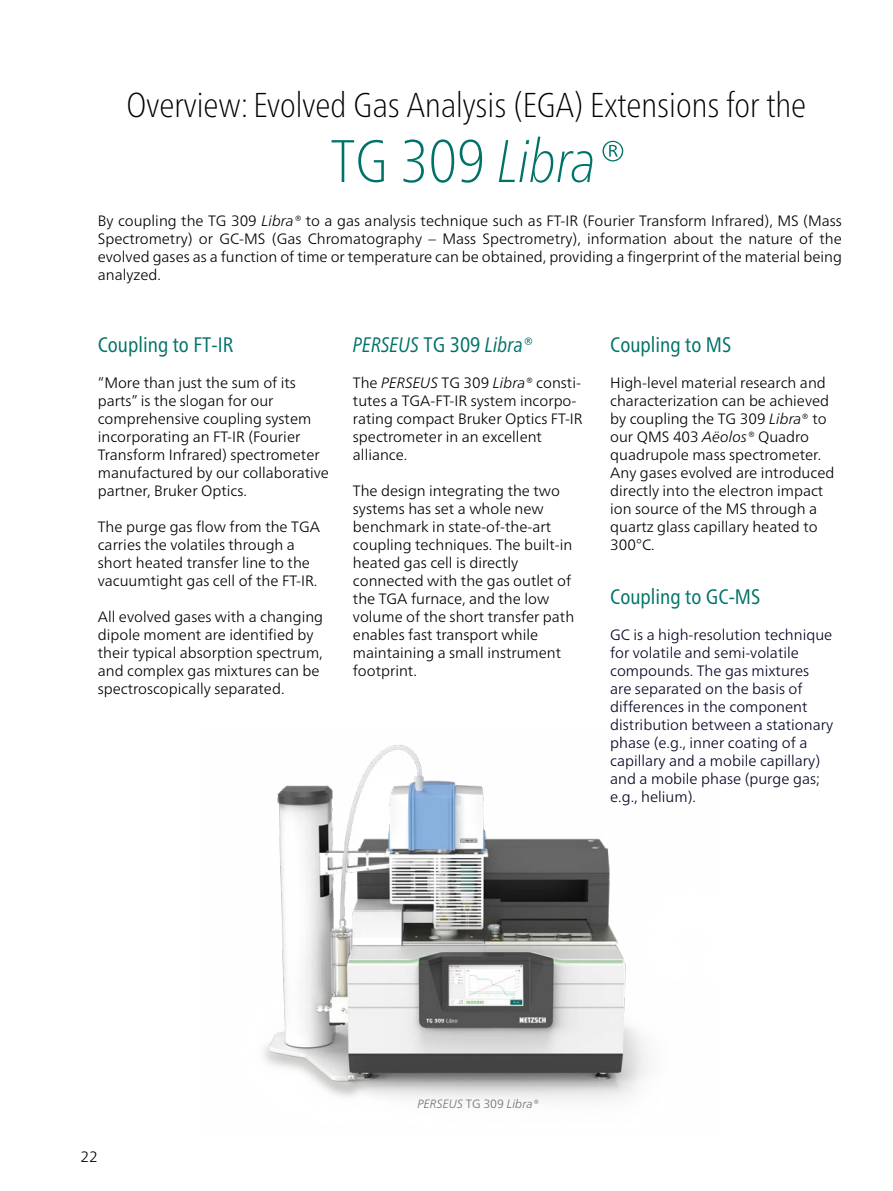
<style>
.page{position:relative;width:893px;height:1191px;background:#fff}
.page>*{position:absolute;margin:0;border:0;box-sizing:border-box;transform-origin:0 0}
.Headline_n{font:italic 100 condensed 60px "Frutiger Neue LTW1 G";color:#007268}
.Headline_n-2{font:100 condensed 34.5px "Frutiger Neue LTW1 G";color:#000}
.Subhead_1_grün_n{font:condensed 21px "Frutiger Neue LTW1 G";color:#007268}
.Subhead_1_grün_n-2{font:italic condensed 21px "Frutiger Neue LTW1 G";color:#007268}
.Fließtext_en_n{font:300 15px/18px "Frutiger Neue LTW1 G";color:#000}
.Subhead_1_grün_n-3{font:300 15px/18px "Frutiger Neue LTW1 G";color:#010422}
.Bildunterschrift_n{font:italic 300 12px "Frutiger Neue LTW1 G";color:#6e6e6e}
.s1{font-style:normal}
.s2{font-style:italic}
</style>
<div class="page">
<img style="left:263px;top:745px;width:385px;height:355px">
<p class="Headline_n-2" style="left:127px;top:80px;width:681px">Overview: Evolved Gas Analysis (EGA) Extensions for the</p>
<p class="Headline_n" style="left:331px;top:118px;width:297px"><span class="s1">TG 309</span> Libra®</p>
<p class="Fließtext_en_n" style="left:98px;top:211px;width:746px;text-align:justify">By coupling the TG 309 <span class="s2">Libra®</span> to a gas analysis technique such as FT-IR (Fourier Transform Infrared), MS (Mass Spectrometry) or GC-MS (Gas Chromatography – Mass Spectrometry), information about the nature of the evolved gases as a function of time or temperature can be obtained, providing a fingerprint of the material being analyzed.</p>
<p class="Subhead_1_grün_n" style="left:98px;top:329px;width:137px">Coupling to FT-IR</p>
<p class="Fließtext_en_n" style="left:98px;top:373px;width:233px">“More than just the sum of its parts” is the slogan for our comprehensive coupling system incorporating an FT-IR (Fourier<br>Transform Infrared) spectrometer manufactured by our collaborative partner, Bruker Optics.</p>
<p class="Fließtext_en_n" style="left:98px;top:517px;width:224px">The purge gas flow from the TGA carries the volatiles through a short heated transfer line to the vacuumtight gas cell of the FT-IR.</p>
<p class="Fließtext_en_n" style="left:98px;top:607px;width:227px">All evolved gases with a changing dipole moment are identified by their typical absorption spectrum, and complex gas mixtures can be spectroscopically separated.</p>
<p class="Subhead_1_grün_n-2" style="left:353px;top:329px;width:182px">PERSEUS <span class="s1">TG 309</span> Libra®</p>
<p class="Fließtext_en_n" style="left:353px;top:373px;width:231px">The <span class="s2">PERSEUS</span> TG 309 <span class="s2">Libra®</span> consti&shy;tutes a TGA-FT-IR system incorpo&shy;rating compact Bruker Optics FT-IR spectrometer in an excellent alliance.</p>
<p class="Fließtext_en_n" style="left:353px;top:481px;width:223px">The design integrating the two systems has set a whole new benchmark in state-of-the-art coupling techniques. The built-in heated gas cell is directly connected with the gas outlet of the TGA furnace, and the low volume of the short transfer path enables fast transport while maintaining a small instrument footprint.</p>
<p class="Subhead_1_grün_n" style="left:610px;top:329px;width:123px">Coupling to MS</p>
<p class="Fließtext_en_n" style="left:610px;top:373px;width:217px">High-level material research and</p>
<p class="Fließtext_en_n" style="left:610px;top:391px;width:226px">characterization can be achieved by coupling the TG 309 <span class="s2">Libra</span>® to our QMS 403 <span class="s2">Aëolos®</span> Quadro quadrupole mass spectrometer.<br>Any gases evolved are introduced directly into the electron impact ion source of the MS through a quartz glass capillary heated to<br>300°C.</p>
<p class="Subhead_1_grün_n" style="left:610px;top:581px;width:152px">Coupling to GC-MS</p>
<p class="Subhead_1_grün_n-3" style="left:610px;top:625px;width:224px">GC is a high-resolution technique for volatile and semi-volatile compounds. The gas mixtures are separated on the basis of differences in the component distribution between a stationary phase (e.g., inner coating of a capillary and a mobile capillary) and a mobile phase (purge gas; e.g., helium).</p>
<p class="Fließtext_en_n" style="left:81px;top:1147px;width:19px">22</p>
<p class="Bildunterschrift_n" style="left:417px;top:1096px;width:123px">PERSEUS <span class="s1">TG 309</span> Libra®</p>
</div>
